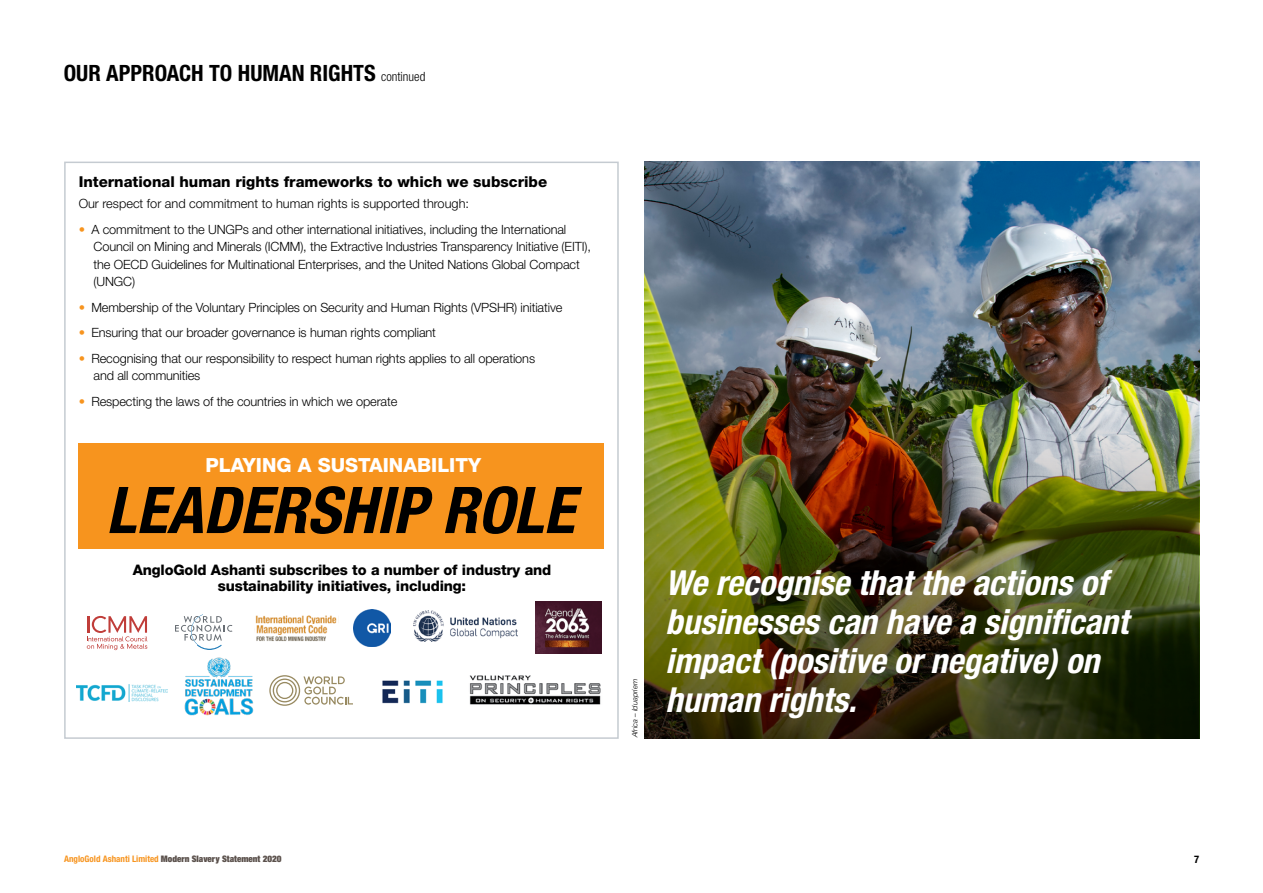
<style>
.page{position:relative;width:1263px;height:893px;background:#fff}
.page>*{position:absolute;margin:0;border:0;box-sizing:border-box;transform-origin:0 0}
._2021_AGA_SD_Body_co{font:italic 700 condensed 64.5px "Helvetica Neue";color:#000}
._2021_AGA_SD_Body_co-2{font:italic 700 condensed 34.5px/39px "Helvetica Neue";color:#fff}
.t1{font:700 condensed 22.5px "Helvetica Neue";color:#000}
._2021_AGA_HRR_Headin{font:800 19.5px "Helvetica Neue";color:#fff}
._2021_AGA_IR_Heading{font:800 15px "Helvetica Neue";color:#000}
._2021_AGA_HRR_Headin-2{font:800 14.55px/16.6px "Helvetica Neue";letter-spacing:-.01em;color:#000;text-align:center}
._2021_AGA_IR_Body_co{font:300 12.75px/17.2px "Helvetica Neue";letter-spacing:-.01em;color:#000}
.t2{font:700 condensed 10.5px "Helvetica Neue";color:#000}
.t3{font:900 expanded 9px "Helvetica Neue";color:#5b514c}
.t4{font:italic 300 7.5px "Helvetica Neue";color:#000}
.s1{font-weight:300;font-size:12.75px}
.s2{font-weight:700;color:#f7941e}
.s3{font-weight:700;font-stretch:condensed;color:#f7941e}
</style>
<div class="page">
<img style="left:644px;top:162px;width:555px;height:577px">
<div style="left:64px;top:162px;width:555px;height:577px;border:2px solid #c5cbd1"></div>
<div style="left:79px;top:443px;width:525px;height:106px;background:#f7941e"></div>
<svg style="left:269px;top:675px;width:84px;height:31px"></svg>
<img style="left:382px;top:680px;width:61px;height:24px">
<img style="left:184px;top:657px;width:70px;height:59px">
<img style="left:76px;top:685px;width:91px;height:16px">
<svg style="left:87px;top:616px;width:60px;height:34px"></svg>
<svg style="left:175px;top:614px;width:57px;height:36px"></svg>
<img style="left:535px;top:601px;width:66px;height:52px">
<img style="left:255px;top:615px;width:82px;height:9px">
<img style="left:256px;top:625px;width:72px;height:10px">
<img style="left:256px;top:636px;width:70px;height:5px">
<img style="left:413px;top:611px;width:104px;height:30px">
<img style="left:354px;top:609px;width:37px;height:37px">
<img style="left:469px;top:675px;width:132px;height:30px">
<p class="t1" style="left:64px;top:60px;width:363px">OUR APPROACH TO HUMAN RIGHTS <span class="s1">continued</span></p>
<p class="_2021_AGA_IR_Heading" style="left:79px;top:173px;width:470px">International human rights frameworks to which we subscribe</p>
<p class="_2021_AGA_IR_Body_co" style="left:79px;top:195px;width:392px">Our respect for and commitment to human rights is supported through:</p>
<p class="_2021_AGA_IR_Body_co" style="left:94px;top:221px;width:499px;text-indent:-15px"><span class="s2">•</span> A commitment to the UNGPs and other international initiatives, including the International Council on Mining and Minerals (ICMM), the Extractive Industries Transparency Initiative (EITI), the OECD Guidelines for Multinational Enterprises, and the United Nations Global Compact (UNGC)</p>
<p class="_2021_AGA_IR_Body_co" style="left:79px;top:298px;width:485px"><span class="s2">•</span> Membership of the Voluntary Principles on Security and Human Rights (VPSHR) initiative</p>
<p class="_2021_AGA_IR_Body_co" style="left:79px;top:324px;width:359px"><span class="s2">•</span> Ensuring that our broader governance is human rights compliant</p>
<p class="_2021_AGA_IR_Body_co" style="left:94px;top:350px;width:443px;text-indent:-15px"><span class="s2">•</span> Recognising that our responsibility to respect human rights applies to all operations and all communities</p>
<p class="_2021_AGA_IR_Body_co" style="left:79px;top:393px;width:320px"><span class="s2">•</span> Respecting the laws of the countries in which we operate</p>
<p class="_2021_AGA_HRR_Headin" style="left:205px;top:454px;width:277px">PLAYING A SUSTAINABILITY</p>
<p class="_2021_AGA_SD_Body_co" style="left:106px;top:471px;width:470px">LEADERSHIP ROLE</p>
<p class="_2021_AGA_HRR_Headin-2" style="left:133px;top:561px;width:420px">AngloGold Ashanti subscribes to a number of industry and sustainability initiatives, including:</p>
<p class="t4" style="left:630px;top:737px;width:60px;rotate:-90deg">Africa – Iduapriem</p>
<p class="_2021_AGA_SD_Body_co-2" style="left:665px;top:562px;width:464px">We recognise that the actions of businesses can have a significant impact (positive or negative) on human rights.</p>
<p class="t3" style="left:64px;top:853px;width:219px"><span class="s3">AngloGold Ashanti Limited</span> Modern Slavery Statement 2020</p>
<p class="t2" style="left:1194px;top:853px;width:7px">7</p>
</div>
